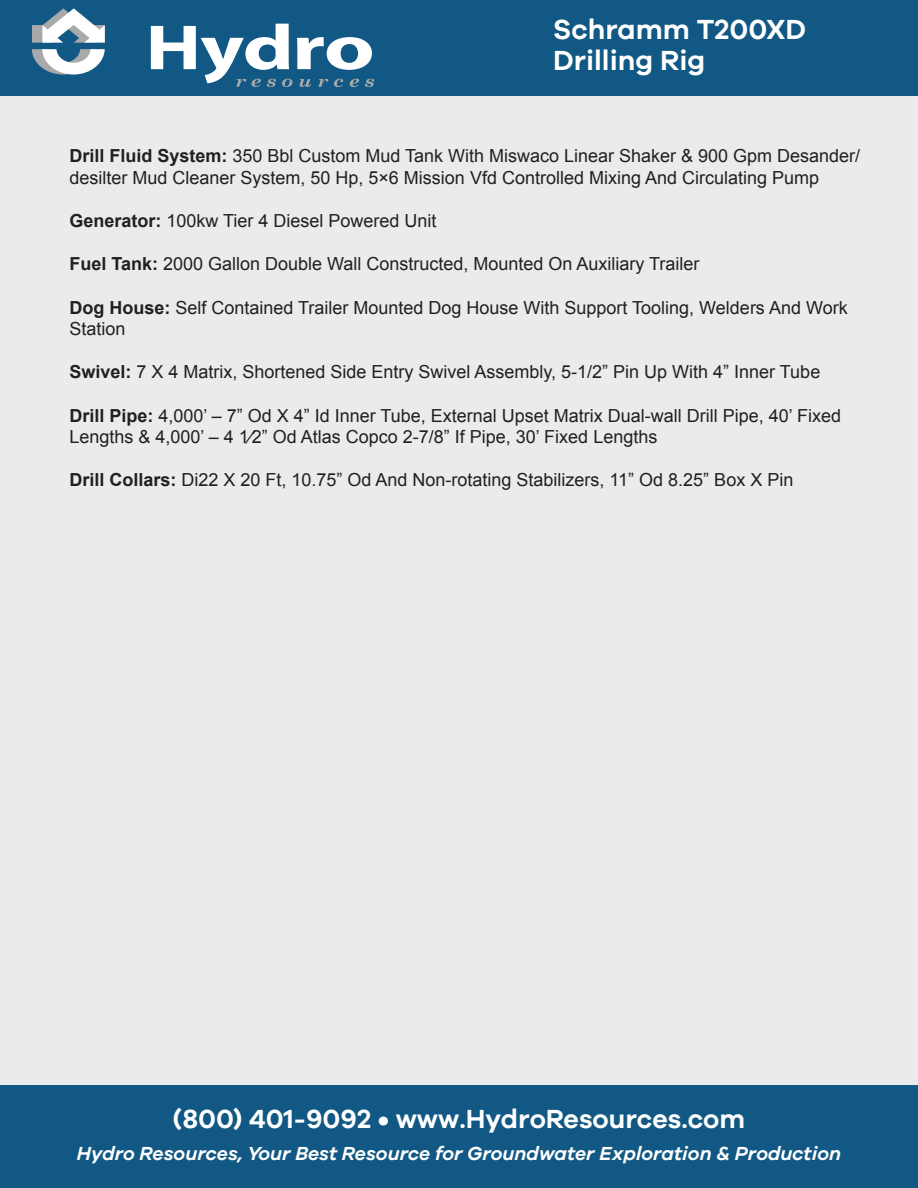
<style>
.page{position:relative;width:918px;height:1188px;background:#fff}
.page>*{position:absolute;margin:0;border:0;box-sizing:border-box;transform-origin:0 0}
.t1{font:600 28.5px "Galano Grotesque";color:#fff}
.t2{font:600 27px "Galano Grotesque";color:#fff}
.t3{font:italic 600 19.5px "Galano Grotesque";color:#fff}
.t4{font:18px/21.6px "Arial";color:#231f20}
.s1{font-weight:700}
</style>
<div class="page">
<div style="left:0;top:95px;width:918px;height:990px;background:#ebebeb"></div>
<div style="left:0;top:1085px;width:918px;height:103px;background:#115984"></div>
<div style="left:0;top:0;width:918px;height:95px;background:#115984"></div>
<svg style="left:32px;top:8px;width:73px;height:35px"></svg>
<svg style="left:32px;top:49px;width:73px;height:26px"></svg>
<svg style="left:151px;top:24px;width:223px;height:63px"></svg>
<p class="t1" style="left:553px;top:12px;width:255px">Schramm T200XD</p>
<p class="t1" style="left:553px;top:43px;width:154px">Drilling Rig</p>
<p class="t4" style="left:69px;top:146px;width:792px"><span class="s1">Drill Fluid System:</span> 350 Bbl Custom Mud Tank With Miswaco Linear Shaker &amp; 900 Gpm Desander/ desilter Mud Cleaner System, 50 Hp, 5×6 Mission Vfd Controlled Mixing And Circulating Pump</p>
<p class="t4" style="left:69px;top:210px;width:369px"><span class="s1">Generator:</span> 100kw Tier 4 Diesel Powered Unit</p>
<p class="t4" style="left:69px;top:254px;width:632px"><span class="s1">Fuel Tank:</span> 2000 Gallon Double Wall Constructed, Mounted On Auxiliary Trailer</p>
<p class="t4" style="left:69px;top:297px;width:780px"><span class="s1">Dog House:</span> Self Contained Trailer Mounted Dog House With Support Tooling, Welders And Work<br>Station</p>
<p class="t4" style="left:69px;top:362px;width:752px"><span class="s1">Swivel:</span> 7 X 4 Matrix, Shortened Side Entry Swivel Assembly, 5-1/2” Pin Up With 4” Inner Tube</p>
<p class="t4" style="left:69px;top:405px;width:773px"><span class="s1">Drill Pipe:</span> 4,000’ – 7” Od X 4” Id Inner Tube, External Upset Matrix Dual-wall Drill Pipe, 40’ Fixed<br>Lengths &amp; 4,000’ – 4 1⁄2” Od Atlas Copco 2-7/8” If Pipe, 30’ Fixed Lengths</p>
<p class="t4" style="left:69px;top:470px;width:726px"><span class="s1">Drill Collars:</span> Di22 X 20 Ft, 10.75” Od And Non-rotating Stabilizers, 11” Od 8.25” Box X Pin</p>
<p class="t2" style="left:173px;top:1102px;width:574px">(800) 401-9092 • www.HydroResources.com</p>
<p class="t3" style="left:77px;top:1142px;width:766px">Hydro Resources, Your Best Resource for Groundwater Exploration &amp; Production</p>
</div>
